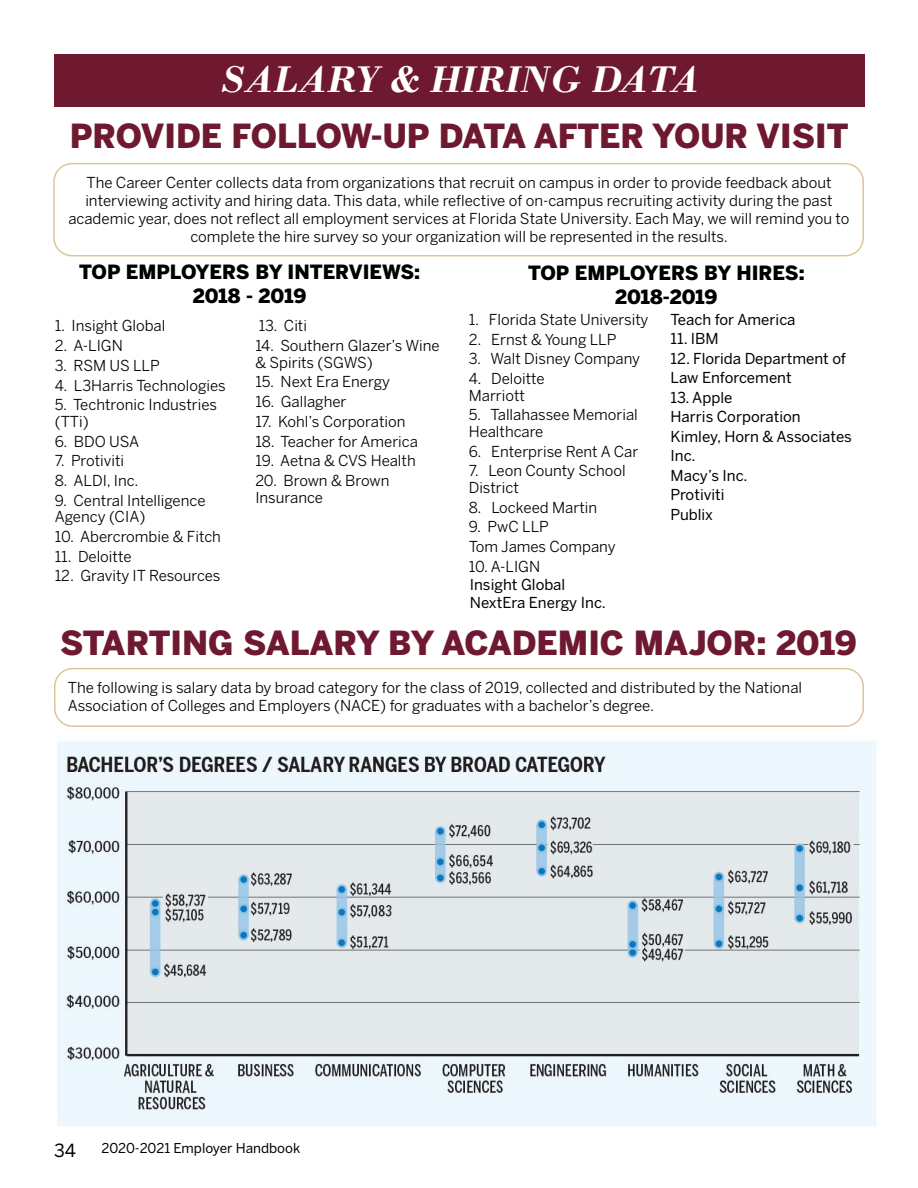
<style>
.page{position:relative;width:918px;height:1188px;background:#fff}
.page>*{position:absolute;margin:0;border:0;box-sizing:border-box;transform-origin:0 0}
.t1{font:italic 700 39px "Bodoni";color:#fff}
.t2{font:900 33px "Benton Sans";color:#6f1931}
.t3{font:900 19.5px/23.4px "Benton Sans";color:#000;text-align:center}
.t4{font:18px "Benton Sans";color:#000}
.t5{font:15px/16.5px "Benton Sans";color:#000}
.t6{font:15px/19.5px "Benton Sans";color:#000}
.t7{font:13.5px "Benton Sans";color:#000}
</style>
<div class="page">
<div style="left:54px;top:54px;width:810px;height:52px;background:#6f1931"></div>
<div style="left:53px;top:163px;width:811px;height:93px;border:2px solid #dcc699;border-radius:18px"></div>
<div style="left:54px;top:668px;width:810px;height:59px;border:2px solid #dcc699;border-radius:18px"></div>
<img style="left:57px;top:741px;width:819px;height:386px">
<h1 class="t1" style="left:219px;top:56px;width:481px">SALARY &amp; HIRING DATA</h1>
<h2 class="t2" style="left:70px;top:116px;width:780px">PROVIDE FOLLOW-UP DATA AFTER YOUR VISIT</h2>
<p class="t5" style="left:68px;top:174px;width:783px;line-height:18px;text-align:center">The Career Center collects data from organizations that recruit on campus in order to provide feedback about interviewing activity and hiring data. This data, while reflective of on-campus recruiting activity during the past academic year, does not reflect all employment services at Florida State University. Each May, we will remind you to complete the hire survey so your organization will be represented in the results.</p>
<h3 class="t3" style="left:79px;top:260px;width:342px">TOP EMPLOYERS BY INTERVIEWS:<br>2018 - 2019</h3>
<p class="t5" style="left:55px;top:317px;width:112px">1. Insight Global</p>
<p class="t5" style="left:55px;top:337px;width:70px">2. A-LIGN</p>
<p class="t5" style="left:55px;top:357px;width:107px">3. RSM US LLP</p>
<p class="t5" style="left:55px;top:377px;width:173px">4. L3Harris Technologies</p>
<p class="t5" style="left:55px;top:396px;width:164px">5. Techtronic Industries (TTi)</p>
<p class="t5" style="left:55px;top:433px;width:86px">6. BDO USA</p>
<p class="t5" style="left:55px;top:452px;width:71px">7. Protiviti</p>
<p class="t5" style="left:55px;top:472px;width:85px">8. ALDI, Inc.</p>
<p class="t5" style="left:55px;top:492px;width:152px">9. Central Intelligence<br>Agency (CIA)</p>
<p class="t5" style="left:55px;top:528px;width:168px">10. Abercrombie &amp; Fitch</p>
<p class="t5" style="left:55px;top:548px;width:78px">11. Deloitte</p>
<p class="t5" style="left:55px;top:568px;width:167px">12. Gravity IT Resources</p>
<p class="t5" style="left:259px;top:317px;width:50px">13. Citi</p>
<p class="t5" style="left:255px;top:337px;width:186px">14. Southern Glazer’s Wine &amp; Spirits (SGWS)</p>
<p class="t5" style="left:255px;top:373px;width:136px">15. Next Era Energy</p>
<p class="t5" style="left:255px;top:393px;width:93px">16. Gallagher</p>
<p class="t5" style="left:255px;top:413px;width:152px">17. Kohl’s Corporation</p>
<p class="t5" style="left:255px;top:433px;width:164px">18. Teacher for America</p>
<p class="t5" style="left:255px;top:452px;width:162px">19. Aetna &amp; CVS Health</p>
<p class="t5" style="left:255px;top:472px;width:136px">20. Brown &amp; Brown<br>Insurance</p>
<h3 class="t3" style="left:528px;top:261px;width:278px">TOP EMPLOYERS BY HIRES:<br>2018-2019</h3>
<p class="t5" style="left:469px;top:311px;width:181px">1. Florida State University</p>
<p class="t5" style="left:469px;top:331px;width:149px">2. Ernst &amp; Young LLP</p>
<p class="t5" style="left:469px;top:351px;width:173px">3. Walt Disney Company</p>
<p class="t5" style="left:469px;top:370px;width:78px">4. Deloitte<br>Marriott</p>
<p class="t5" style="left:469px;top:407px;width:171px">5. Tallahassee Memorial<br>Healthcare</p>
<p class="t5" style="left:469px;top:443px;width:171px">6. Enterprise Rent A Car</p>
<p class="t5" style="left:469px;top:463px;width:158px">7. Leon County School<br>District</p>
<p class="t5" style="left:469px;top:499px;width:130px">8. Lockeed Martin</p>
<p class="t5" style="left:469px;top:517px;width:148px;line-height:19.8px">9. PwC LLP<br>Tom James Company</p>
<p class="t5" style="left:469px;top:558px;width:73px">10. A-LIGN</p>
<p class="t6" style="left:470px;top:576px;width:137px;line-height:18px">Insight Global<br>NextEra Energy Inc.</p>
<p class="t6" style="left:671px;top:309px;width:126px">Teach for America</p>
<p class="t6" style="left:671px;top:329px;width:50px">11. IBM</p>
<p class="t6" style="left:671px;top:348px;width:177px">12. Florida Department of<br>Law Enforcement</p>
<p class="t6" style="left:671px;top:387px;width:183px">13. Apple<br>Harris Corporation<br>Kimley, Horn &amp; Associates<br>Inc.<br>Macy’s Inc.<br>Protiviti<br>Publix</p>
<h2 class="t2" style="left:60px;top:624px;width:799px">STARTING SALARY BY ACADEMIC MAJOR: 2019</h2>
<p class="t5" style="left:68px;top:678px;width:736px;line-height:18px">The following is salary data by broad category for the class of 2019, collected and distributed by the National<br>Association of Colleges and Employers (NACE) for graduates with a bachelor’s degree.</p>
<p class="t4" style="left:54px;top:1140px;width:23px">34</p>
<p class="t7" style="left:102px;top:1140px;width:200px">2020-2021 Employer Handbook</p>
</div>
